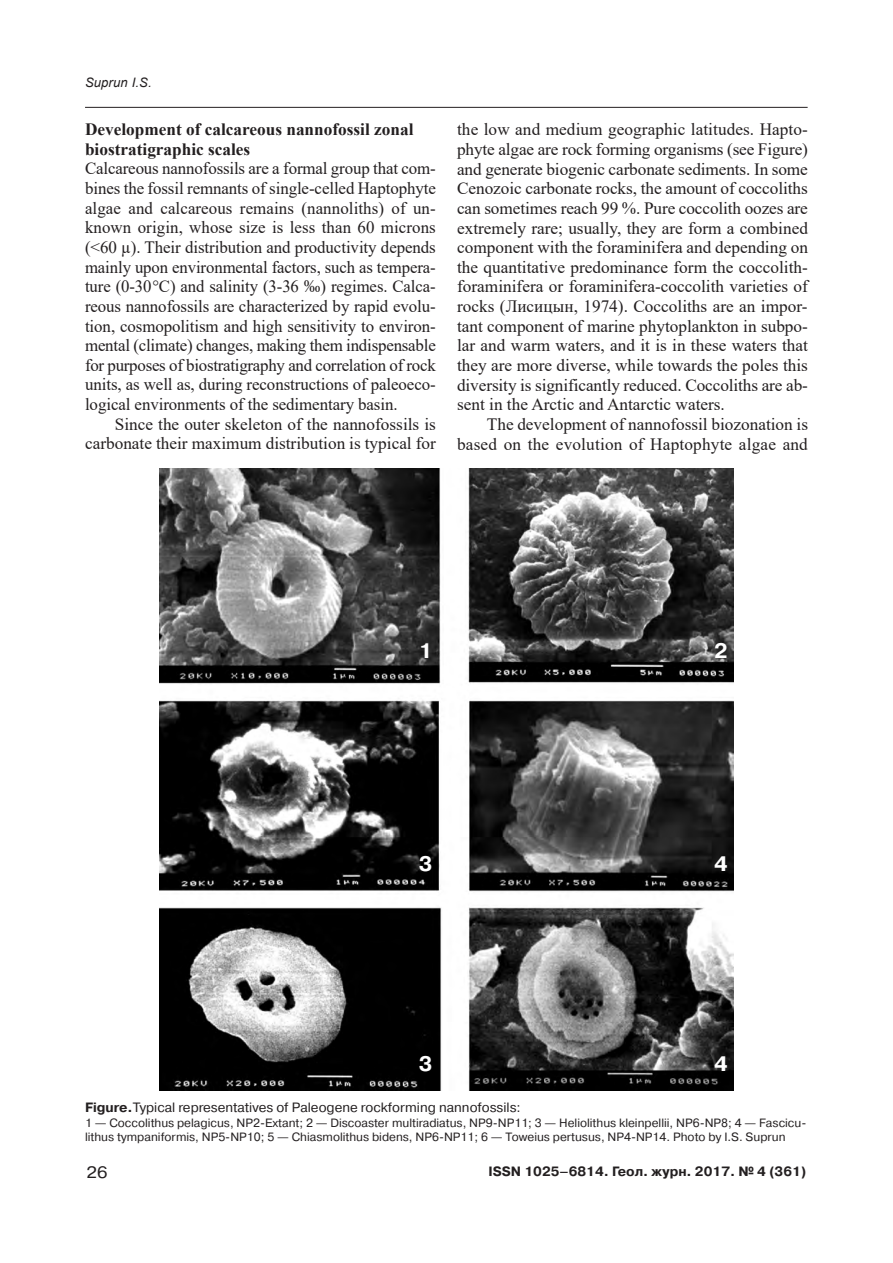
<style>
.page{position:relative;width:893px;height:1263px;background:#fff}
.page>*{position:absolute;margin:0;border:0;box-sizing:border-box;transform-origin:0 0}
.t1{font:700 21px "Pragmatica C";color:#fff}
.t2{font:17.25px/19.6px "Times New Roman";color:#231f20;text-align:justify}
.t3{font:700 17.25px/19.6px "Times New Roman";color:#231f20}
.t4{font:16.5px "Pragmatica C";color:#231f20;scale:1.1 1}
.t5{font:13.5px "Pragmatica C";color:#231f20}
.t6{font:700 13.5px "Pragmatica C";color:#231f20}
.t7{font:italic 13.05px "Arial";letter-spacing:.01em;color:#231f20}
.t8{font:12px/14.4px "Pragmatica C";color:#231f20}
.s1{font-weight:700}
</style>
<div class="page">
<hr style="left:85px;top:107px;width:723px;height:1px;background:#231f20">
<img style="left:159px;top:469px;width:575px;height:621px">
<p class="t7" style="left:85px;top:75px;width:68px">Suprun I.S.</p>
<p class="t3" style="left:85px;top:119px;width:330px">Development of calcareous nannofossil zonal biostratigraphic scales</p>
<p class="t2" style="left:85px;top:159px;width:352px">Calcareous nannofossils are a formal group that com&shy;bines the fossil remnants of single-celled Haptophyte algae and calcareous remains (nannoliths) of un&shy;known origin, whose size is less than 60 microns (&lt;60 µ). Their distribution and productivity depends mainly upon environmental factors, such as tempera - ture (0-30°C) and salinity (3-36 ‰) regimes. Calca - re ous nannofossils are characterized by rapid evolu&shy;tion, cosmopolitism and high sensitivity to environ&shy;mental (climate) changes, making them indispensable for purposes of biostratigraphy and correlation of rock units, as well as, during reconstructions of paleoeco&shy;logical environments of the sedimentary basin.</p>
<p class="t2" style="left:85px;top:414px;width:352px;text-align:right">Since the outer skeleton of the nannofossils is carbonate their maximum distribution is typical for</p>
<p class="t2" style="left:457px;top:120px;width:352px">the low and medium geographic latitudes. Hapto&shy;phyte algae are rock forming organisms (see Figure) and generate biogenic carbonate sediments. In some Cenozoic carbonate rocks, the amount of coccoliths can sometimes reach 99 %. Pure coccolith oozes are extremely rare; usually, they are form a combined component with the foraminifera and depending on the quantitative predominance form the coccolith&shy;foraminifera or foraminifera-coccolith varieties of rocks (Лисицын, 1974). Coccoliths are an impor&shy;tant component of marine phytoplankton in subpo&shy;lar and warm waters, and it is in these waters that they are more diverse, while towards the poles this diversity is significantly reduced. Coccoliths are ab&shy;sent in the Arctic and Antarctic waters.</p>
<p class="t2" style="left:457px;top:414px;width:352px;text-align:right">The development of nannofossil biozonation is based on the evolution of Haptophyte algae and</p>
<p class="t1" style="left:419px;top:638px;width:15px">1</p>
<p class="t1" style="left:714px;top:638px;width:15px">2</p>
<p class="t1" style="left:419px;top:851px;width:15px">3</p>
<p class="t1" style="left:714px;top:851px;width:15px">4</p>
<p class="t1" style="left:419px;top:1052px;width:15px">3</p>
<p class="t1" style="left:714px;top:1052px;width:15px">4</p>
<p class="t5" style="left:85px;top:1099px;width:437px"><span class="s1">Figure.</span>Typical representatives of Paleogene rockforming nannofossils:</p>
<p class="t8" style="left:85px;top:1115px;width:723px">1 — Coccolithus pelagicus, NP2-Extant; 2 — Discoaster multiradiatus, NP9-NP11; 3 — Heliolithus kleinpellii, NP6-NP8; 4 — Fascicu&shy;lithus tympaniformis, NP5-NP10; 5 — Chiasmolithus bidens, NP6-NP11; 6 — Toweius pertusus, NP4-NP14. Photo by I.S. Suprun</p>
<p class="t4" style="left:87px;top:1163px;width:21px">26</p>
<p class="t6" style="left:488px;top:1163px;width:320px">ISSN 1025–6814. Геол. журн. 2017. № 4 (361)</p>
</div>
